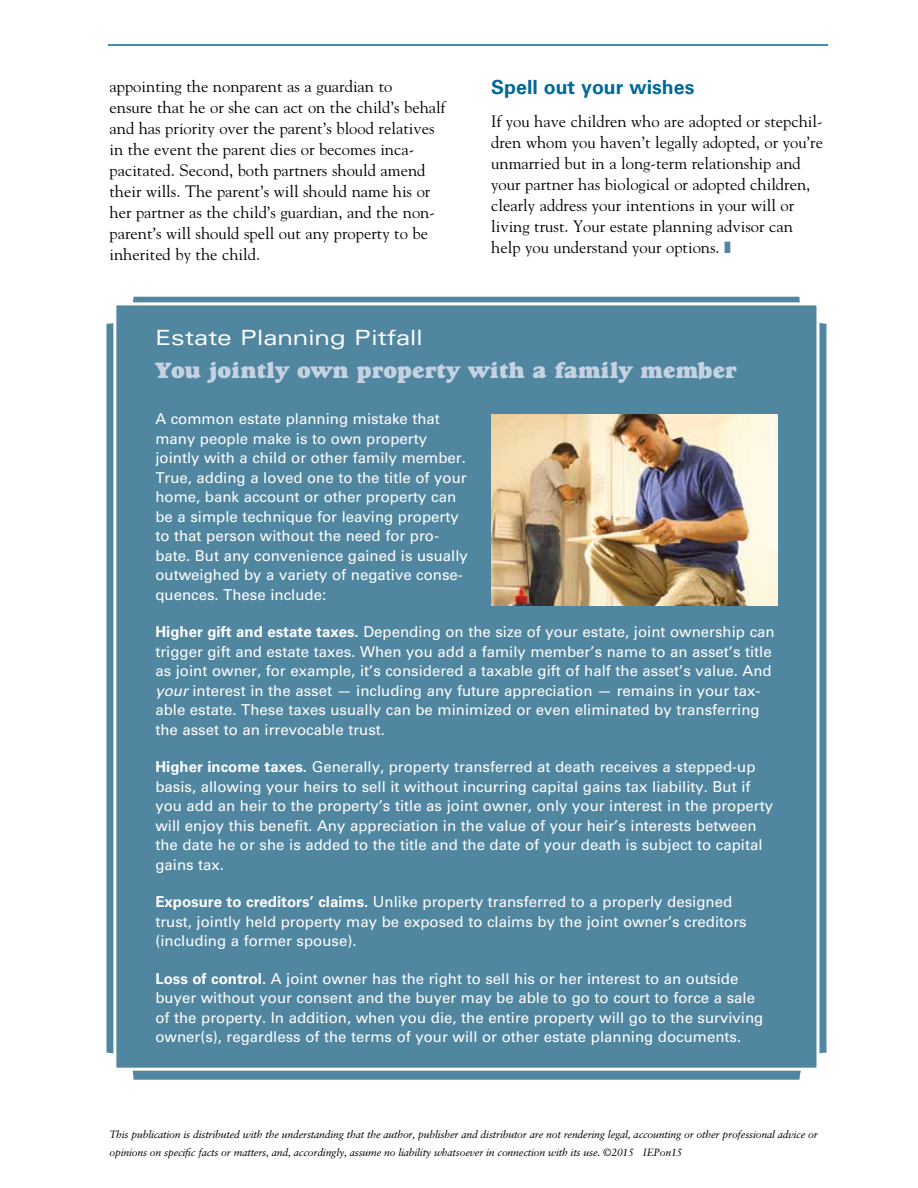
<style>
.page{position:relative;width:918px;height:1188px;background:#fff}
.page>*{position:absolute;margin:0;border:0;box-sizing:border-box;transform-origin:0 0}
.t1{font:22.5px "Goudy Std Heavyface";color:#c6d2e1}
.t2{font:expanded 21px "Univers LT Std";color:#fff}
.t3{font:700 19.5px "Univers LT Std";color:#006998}
.t4{font:16.5px/21px "Goudy Std";color:#000}
.t5{font:15px/19.5px "Univers LT Std";color:#fff}
.t6{font:italic 10.5px/18px "Sabon LT Std";letter-spacing:-.02em;color:#000}
.s1{font-weight:700}
.s2{font-style:italic}
</style>
<div class="page">
<hr style="left:108px;top:44px;width:720px;height:2px;background:#006998">
<div style="left:107px;top:297px;width:719px;height:782px;background:#5086a0;border-radius:27px"></div>
<div style="left:113px;top:302px;width:706px;height:769px;border:3px solid #fff"></div>
<img style="left:491px;top:414px;width:286px;height:192px">
<p class="t4" style="left:110px;top:75px;width:337px">appointing the nonparent as a guardian to<br>ensure that he or she can act on the child’s behalf and has priority over the parent’s blood relatives in the event the parent dies or becomes inca&shy;pacitated. Second, both partners should amend their wills. The parent’s will should name his or her partner as the child’s guardian, and the non&shy;parent’s will should spell out any property to be inherited by the child.</p>
<h3 class="t3" style="left:491px;top:75px;width:205px">Spell out your wishes</h3>
<p class="t4" style="left:491px;top:110px;width:333px">If you have children who are adopted or stepchil&shy;dren whom you haven’t legally adopted, or you’re unmarried but in a long-term relationship and your partner has biological or adopted children, clearly address your intentions in your will or living trust. Your estate planning advisor can help you understand your options.</p>
<h2 class="t2" style="left:155px;top:325px;width:269px">Estate Planning Pitfall</h2>
<h1 class="t1" style="left:155px;top:356px;width:583px">You jointly own property with a family member</h1>
<p class="t5" style="left:155px;top:409px;width:314px">A common estate planning mistake that many people make is to own property jointly with a child or other family member.<br>True, adding a loved one to the title of your home, bank account or other property can be a simple technique for leaving property to that person without the need for pro&shy;bate. But any convenience gained is usually outweighed by a variety of negative conse&shy;quences. These include:</p>
<p class="t5" style="left:155px;top:622px;width:621px"><span class="s1">Higher gift and estate taxes.</span> Depending on the size of your estate, joint ownership can trigger gift and estate taxes. When you add a family member’s name to an asset’s title as joint owner, for example, it’s considered a taxable gift of half the asset’s value. And <span class="s2">your</span> interest in the asset — including any future appreciation — remains in your tax&shy;able estate. These taxes usually can be minimized or even eliminated by transferring the asset to an irrevocable trust.</p>
<p class="t5" style="left:155px;top:757px;width:619px"><span class="s1">Higher income taxes.</span> Generally, property transferred at death receives a stepped-up basis, allowing your heirs to sell it without incurring capital gains tax liability. But if you add an heir to the property’s title as joint owner, only your interest in the property will enjoy this benefit. Any appreciation in the value of your heir’s interests between the date he or she is added to the title and the date of your death is subject to capital gains tax.</p>
<p class="t5" style="left:155px;top:892px;width:593px"><span class="s1">Exposure to creditors’ claims.</span> Unlike property transferred to a properly designed trust, jointly held property may be exposed to claims by the joint owner’s creditors (including a former spouse).</p>
<p class="t5" style="left:155px;top:969px;width:610px"><span class="s1">Loss of control.</span> A joint owner has the right to sell his or her interest to an outside buyer without your consent and the buyer may be able to go to court to force a sale of the property. In addition, when you die, the entire property will go to the surviving owner(s), regardless of the terms of your will or other estate planning documents.</p>
<p class="t6" style="left:109px;top:1125px;width:710px">This publication is distributed with the understanding that the author, publisher and distributor are not rendering legal, accounting or other professional advice or opinions on specific facts or matters, and, accordingly, assume no liability whatsoever in connection with its use. ©2015 IEPon15</p>
</div>
